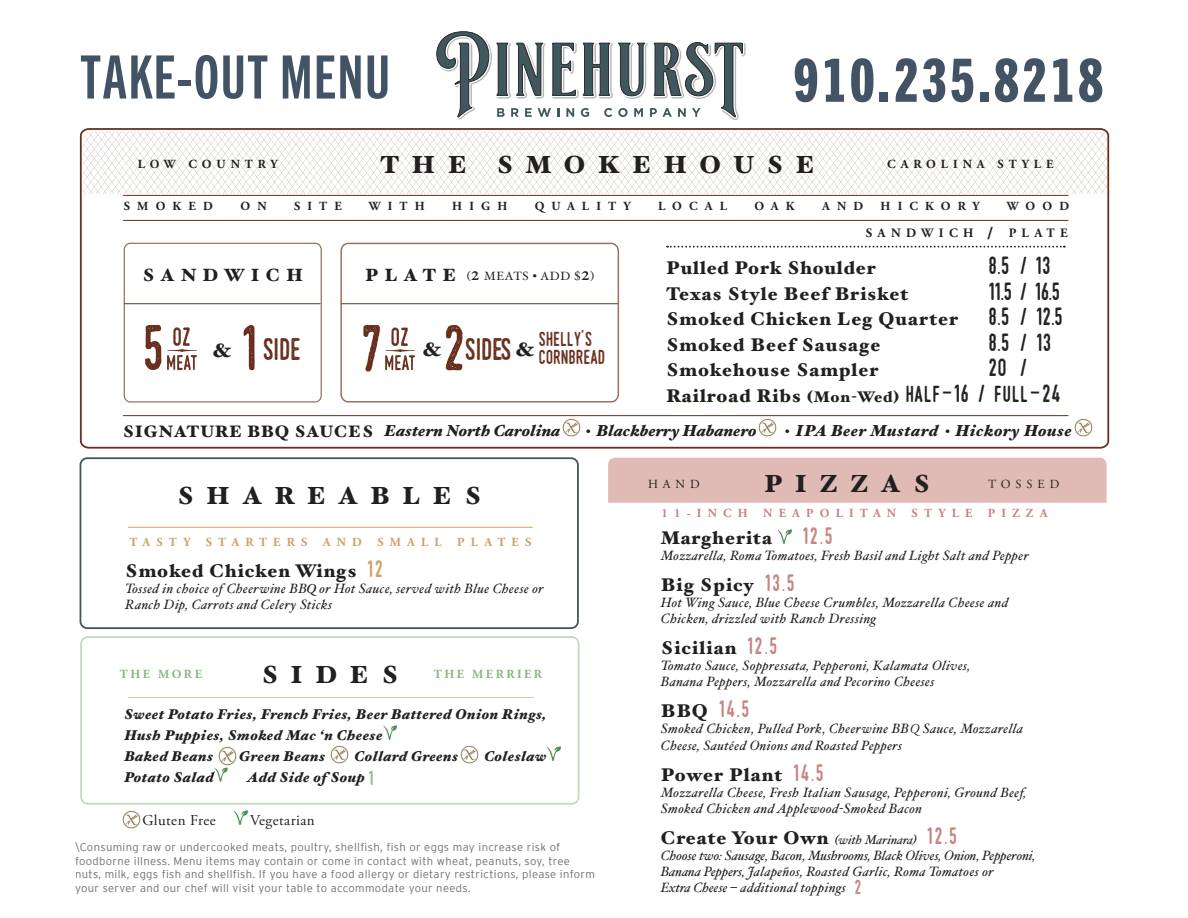
<style>
.page{position:relative;width:1188px;height:918px;background:#fff}
.page>*{position:absolute;margin:0;border:0;box-sizing:border-box;transform-origin:0 0}
.t1{font:62.1px "Monthoers Vintage 2.0";color:#6a301f}
.t2{font:60px "Trade Gothic Next LT Pro Bd Cm";letter-spacing:.025em;color:#415364}
.t3{font:60px "Trade Gothic Next LT Pro Hv Cm";letter-spacing:.05em;color:#415364}
.t4{font:30.15px "Monthoers Vintage 2.0";color:#6a301f}
.t5{font:900 24.75px "Hoefler Text";letter-spacing:.5em;color:#231f20}
.t6{font:24px/25.5px "Monthoers Vintage 2.0";color:#231f20}
.t7{font:22.8px "Monthoers Vintage 2.0";color:#c68381}
.t8{font:900 21.3px "Hoefler Text";color:#231f20}
.t9{font:19.5px/17.7px "Monthoers Vintage 2.0";color:#6a301f;text-align:center}
.t10{font:19.5px "Monthoers Vintage 2.0";color:#c88885}
.t11{font:900 18.3px/25.5px "Hoefler Text";letter-spacing:.06em;color:#231f20}
.t12{font:900 17.7px "Hoefler Text";letter-spacing:.35em;color:#231f20}
.t13{font:italic 900 15.9px "Hoefler Text";color:#231f20}
.t14{font:italic 900 15.9px "Hoefler Text";letter-spacing:.03em;color:#231f20}
.t15{font:15px "Adobe Garamond Pro";letter-spacing:.03em;color:#231f20}
.t16{font:italic 900 14.25px/21px "Hoefler Text";letter-spacing:.03em;color:#231f20}
.t17{font:italic 13.5px/16.2px "Hoefler Text";letter-spacing:.03em;color:#231f20}
.t18{font:italic 13.5px/16.2px "Hoefler Text";color:#231f20}
.t19{font:700 12.9px "Adobe Garamond Pro";letter-spacing:.42em;color:#231f20}
.t20{font:italic 12.75px "Hoefler Text";color:#231f20}
.t21{font:700 12.3px "Adobe Garamond Pro";letter-spacing:.58em;color:#231f20}
.t22{font:700 12.3px "Adobe Garamond Pro";letter-spacing:.5em;color:#c68381}
.t23{font:700 12.3px "Adobe Garamond Pro";letter-spacing:.5em;color:#d29e67}
.t24{font:700 12.3px "Adobe Garamond Pro";letter-spacing:.2em;color:#87b87d}
.t25{font:700 12.3px "Adobe Garamond Pro";letter-spacing:.4em;color:#231f20}
.t26{font:12.3px "Adobe Garamond Pro";letter-spacing:.4em;color:#231f20}
.t27{font:700 12.3px "Adobe Garamond Pro";letter-spacing:.395em;color:#231f20}
.t28{font:12px "Hoefler Text";letter-spacing:.05em;color:#231f20}
.t29{font:300 11.25px/13.5px "Interstate";letter-spacing:.03em;color:#6f7073}
.s1{font-weight:900;font-size:17.7px}
.s2{font-size:19.5px}
.s3{font-family:"Hoefler Text";font-weight:900;font-size:21.3px;color:#231f20}
.s4{font-size:62.1px}
.s5{font-size:18px}
.s6{font-size:15.3px}
.s7{font-family:"Monthoers Vintage 2.0";font-weight:400;font-size:22.5px}
.s8{font-family:"Monthoers Vintage 2.0";font-weight:400;font-size:24px}
.s9{font-style:normal;font-size:16.65px}
.s10{font-weight:400;font-size:13.5px}
.s11{font-family:"Monthoers Vintage 2.0";font-weight:400;font-size:22.8px;color:#d29e67}
.s12{font-family:"Adobe Garamond Pro";font-weight:600}
.s13{font-family:"Monthoers Vintage 2.0";font-weight:400;font-style:normal;font-size:19.5px;color:#8dbb83}
.s14{font-family:"Monthoers Vintage 2.0";font-weight:400;font-size:22.8px;color:#c68381}
.s15{font-family:"Hoefler Text";font-weight:900;font-size:18.3px;color:#231f20}
.s16{font-family:"Adobe Garamond Pro"}
.s17{font-weight:900;font-style:normal;font-size:18.3px}
.s18{font-family:"Monthoers Vintage 2.0";font-style:normal;font-size:22.8px;color:#c68381}
</style>
<div class="page">
<img style="left:778px;top:529px;width:14px;height:15px">
<div style="left:608px;top:458px;width:499px;height:45px;background:#e0bbb6"></div>
<img style="left:122px;top:810px;width:19px;height:18px">
<img style="left:234px;top:810px;width:13px;height:15px">
<svg style="left:80px;top:636px;width:500px;height:169px"></svg>
<hr style="left:129px;top:697px;width:405px;height:1px;background:#c2d7b9">
<img style="left:383px;top:725px;width:14px;height:15px">
<img style="left:217px;top:747px;width:22px;height:18px">
<img style="left:329px;top:745px;width:22px;height:19px">
<img style="left:459px;top:745px;width:22px;height:19px">
<img style="left:547px;top:746px;width:14px;height:15px">
<img style="left:214px;top:767px;width:14px;height:15px">
<div style="left:80px;top:457px;width:499px;height:172px;border:2px solid #3f575d;border-radius:7px"></div>
<hr style="left:128px;top:527px;width:405px;height:1px;background:#d29e67">
<svg style="left:436px;top:31px;width:310px;height:89px"></svg>
<svg style="left:79px;top:128px;width:1031px;height:321px"></svg>
<hr style="left:124px;top:303px;width:196px;height:1px;background:#6a301f">
<hr style="left:342px;top:303px;width:275px;height:1px;background:#6a301f">
<h2 class="t2" style="left:80px;top:37px;width:311px">TAKE-OUT MENU</h2>
<h2 class="t3" style="left:794px;top:40px;width:311px">910.235.8218</h2>
<h3 class="t5" style="left:380px;top:150px;width:436px">THE SMOKEHOUSE</h3>
<p class="t27" style="left:138px;top:157px;width:141px">LOW COUNTRY</p>
<p class="t25" style="left:887px;top:157px;width:168px">CAROLINA STYLE</p>
<p class="t21" style="left:124px;top:199px;width:91px">SMOKED</p>
<p class="t21" style="left:240px;top:199px;width:28px">O N</p>
<p class="t21" style="left:294px;top:199px;width:49px">SITE</p>
<p class="t21" style="left:369px;top:199px;width:57px">WITH</p>
<p class="t21" style="left:452px;top:199px;width:57px">HIGH</p>
<p class="t21" style="left:535px;top:199px;width:97px">QUALITY</p>
<p class="t21" style="left:658px;top:199px;width:70px">LOCAL</p>
<p class="t21" style="left:754px;top:199px;width:42px">OAK</p>
<p class="t21" style="left:822px;top:199px;width:43px">AND</p>
<p class="t21" style="left:881px;top:199px;width:101px">HICKORY</p>
<p class="t21" style="left:1007px;top:199px;width:64px">WOOD</p>
<h3 class="t12" style="left:142px;top:265px;width:162px">SANDWICH</h3>
<p class="t28" style="left:365px;top:268px;width:231px"><span class="s1">P L A T E</span> (<span class="s2">2</span> MEATS • ADD $<span class="s2">2</span>)</p>
<h1 class="t1" style="left:241px;top:312px;width:18px">1</h1>
<h3 class="t4" style="left:213px;top:332px;width:90px"><span class="s3">&amp;</span> SIDE</h3>
<h3 class="t4" style="left:443px;top:332px;width:70px"><span class="s4">2</span>SIDES</h3>
<h3 class="t9" style="left:516px;top:331px;width:90px">SHELLY'S<br><sup>&amp;</sup> CORNBREAD</h3>
<h3 class="t8" style="left:423px;top:336px;width:20px">&amp;</h3>
<p class="t19" style="left:866px;top:226px;width:203px">SANDWICH <span class="s5">/</span> PLATE</p>
<h3 class="t11" style="left:666px;top:255px;width:396px">Pulled Pork Shoulder<br>Texas Style Beef Brisket<br>Smoked Chicken Leg Quarter<br>Smoked Beef Sausage<br>Smokehouse Sampler<br>Railroad Ribs <span class="s6">(Mon-Wed)</span> <span class="s7">HALF</span><span class="s8">-16 /</span> <span class="s7">FULL</span><span class="s8">-24</span></h3>
<h3 class="t6" style="left:989px;top:253px;width:76px">8.5 / 13<br>11.5 / 16.5<br>8.5 / 12.5<br>8.5 / 13</h3>
<h3 class="t6" style="left:989px;top:355px;width:42px">20 /</h3>
<p class="t13" style="left:123px;top:422px;width:439px"><span class="s9">SIGNATURE BBQ SAUCES</span> Eastern North Carolina</p>
<p class="t13" style="left:586px;top:422px;width:172px"><span class="s10">•</span> Blackberry Habanero</p>
<p class="t14" style="left:785px;top:422px;width:289px"><span class="s10">•</span> IPA Beer Mustard <span class="s10">•</span> Hickory House</p>
<h3 class="t5" style="left:177px;top:481px;width:305px">SHAREABLES</h3>
<p class="t23" style="left:129px;top:535px;width:403px">TASTY STARTERS AND SMALL PLATES</p>
<h3 class="t11" style="left:125px;top:558px;width:260px">Smoked Chicken Wings <span class="s11">12</span></h3>
<p class="t17" style="left:125px;top:580px;width:420px">Tossed in choice of Cheerwine BB<span class="s12">Q</span> or Hot Sauce, served with Blue Cheese or<br>Ranch Dip, Carrots and Celery Sticks</p>
<p class="t24" style="left:120px;top:667px;width:84px">THE MORE</p>
<h3 class="t5" style="left:262px;top:660px;width:138px">SIDES</h3>
<p class="t16" style="left:124px;top:703px;width:424px">Sweet Potato Fries, French Fries, Beer Battered Onion Rings,<br>Hush Puppies, Smoked Mac ‘n Cheese<br>Baked Beans</p>
<p class="t24" style="left:434px;top:667px;width:110px">THE MERRIER</p>
<p class="t16" style="left:239px;top:745px;width:87px">Green Beans</p>
<p class="t16" style="left:355px;top:745px;width:105px">Collard Greens</p>
<p class="t16" style="left:484px;top:745px;width:64px">Coleslaw</p>
<p class="t16" style="left:124px;top:766px;width:91px">Potato Salad</p>
<p class="t16" style="left:248px;top:766px;width:128px">Add Side ofSoup <span class="s13">1</span></p>
<p class="t15" style="left:142px;top:811px;width:75px">Gluten Free</p>
<p class="t15" style="left:250px;top:811px;width:66px">Vegetarian</p>
<p class="t29" style="left:75px;top:840px;width:521px">\Consuming raw or undercooked meats, poultry, shellfish, fish or eggs may increase risk of foodborne illness. Menu items may contain or come in contact with wheat, peanuts, soy, tree nuts, milk, eggs fish and shellfish. If you have a food allergy or dietary restrictions, please inform your server and our chef will visit your table to accommodate your needs.</p>
<p class="t26" style="left:648px;top:477px;width:53px">HAND</p>
<h3 class="t5" style="left:764px;top:469px;width:167px">PIZZAS</h3>
<p class="t26" style="left:988px;top:477px;width:73px">TOSSED</p>
<p class="t22" style="left:661px;top:506px;width:388px">11-INCH NEAPOLITAN STYLE PIZZA</p>
<h3 class="t11" style="left:661px;top:524px;width:113px">Margherita</h3>
<h3 class="t7" style="left:802px;top:522px;width:32px">12.5</h3>
<p class="t17" style="left:661px;top:547px;width:370px">Mozzarella, Roma Tomatoes, Fresh Basil and Light Salt and Pepper</p>
<h3 class="t11" style="left:661px;top:572px;width:135px">Big Spicy <span class="s14">13.5</span></h3>
<p class="t17" style="left:661px;top:594px;width:349px">Hot Wing Sauce, Blue Cheese Crumbles, Mozzarella Cheese and<br>Chicken, drizzled with Ranch Dressing</p>
<h3 class="t11" style="left:661px;top:635px;width:118px">Sicilian <span class="s14">12.5</span></h3>
<p class="t17" style="left:661px;top:657px;width:311px">Tomato Sauce, Soppressata, Pepperoni, Kalamata Olives,<br>Banana Peppers, Mozzarella and Pecorino Cheeses</p>
<h3 class="t7" style="left:661px;top:696px;width:90px"><span class="s15">BBQ</span> 14.5</h3>
<p class="t17" style="left:661px;top:721px;width:364px">Smoked Chicken, Pulled Pork, Cheerwine BB<span class="s16">Q</span> Sauce, Mozzarella<br>Cheese, Sautéed Onions and Roasted Peppers</p>
<h3 class="t11" style="left:661px;top:761px;width:164px">Power Plant <span class="s14">14.5</span></h3>
<p class="t17" style="left:661px;top:784px;width:367px">Mozzarella Cheese, Fresh Italian Sausage, Pepperoni, Ground Beef,<br>Smoked Chicken and Applewood-Smoked Bacon</p>
<p class="t20" style="left:661px;top:832px;width:298px"><span class="s17">Create Your Own</span> (with Marinara) <span class="s18">12.5</span></p>
<p class="t18" style="left:661px;top:847px;width:376px">Choose two: Sausage, Bacon, Mushrooms, Black Olives, Onion, Pepperoni,<br>Banana Peppers, Jalapeños, Roasted Garlic, Roma Tomatoes or<br>Extra Cheese – additional toppings</p>
<h3 class="t10" style="left:854px;top:876px;width:9px">2</h3>
</div>
